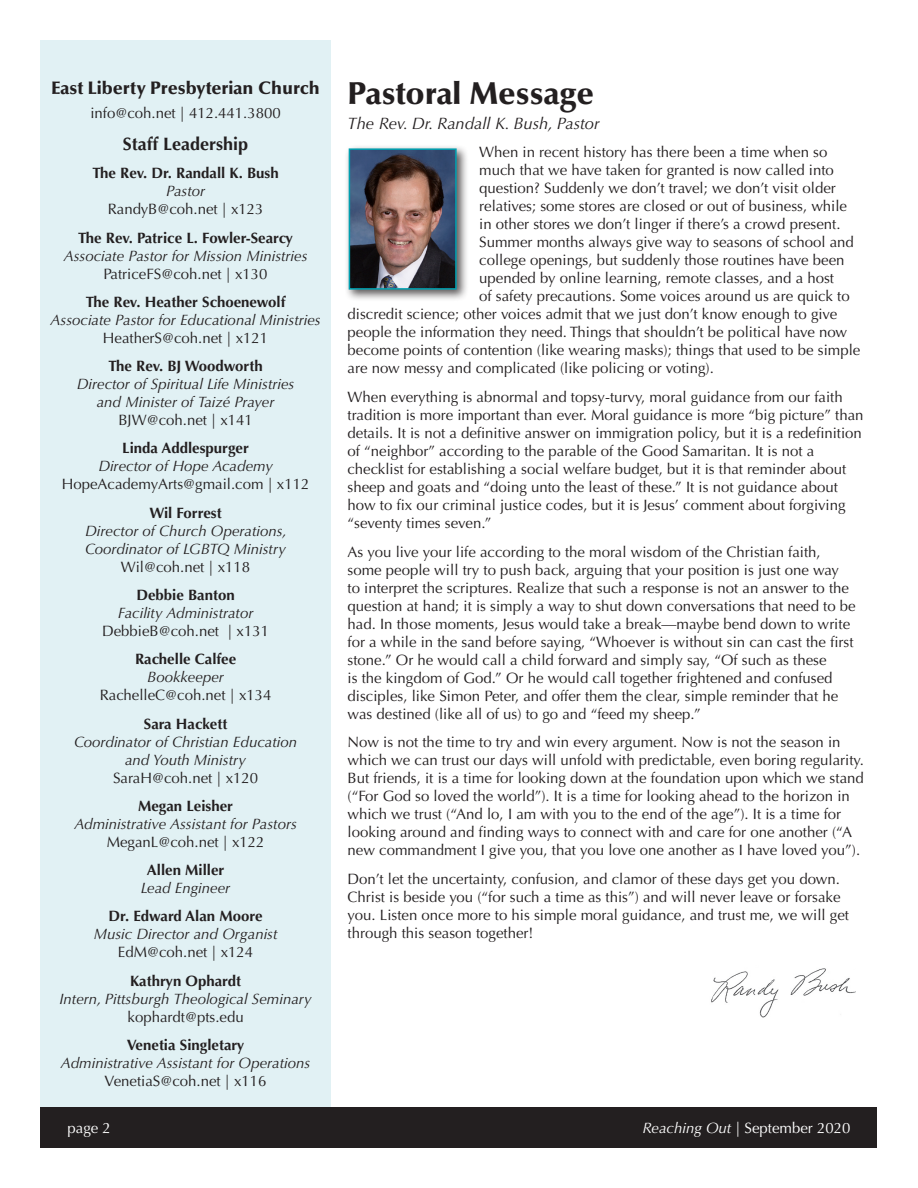
<style>
.page{position:relative;width:918px;height:1188px;background:#fff}
.page>*{position:absolute;margin:0;border:0;box-sizing:border-box;transform-origin:0 0}
.t1{font:900 31.5px "Optima LT Std";color:#231f20}
.t2{font:900 18px "Optima LT Std";color:#231f20}
.t3{font:700 18px "Optima LT Std";color:#231f20}
.t4{font:italic 16.5px "Optima LT Std";color:#231f20}
.t5{font:15px/18px "Optima LT Std";color:#231f20}
.t6{font:italic 15px/18px "Optima LT Std";color:#231f20;text-align:center}
.t7{font:700 15px/18px "Optima LT Std";color:#231f20;text-align:center}
.t8{font:15px "Optima LT Std";color:#fff}
.s1{font-weight:400;font-style:italic}
.s2{font-weight:400}
.s3{font-weight:700;font-style:normal}
.s4{font-style:normal}
.s5{font-weight:700}
.s6{font-style:italic}
</style>
<div class="page">
<div style="left:40px;top:40px;width:291px;height:1108px;background:#e1f1f4"></div>
<div style="left:40px;top:1107px;width:838px;height:41px;background:#231f20"></div>
<img style="left:711px;top:968px;width:145px;height:50px">
<div style="left:344px;top:144px;width:124px;height:158px;background:#231f20;opacity:.75"></div>
<img style="left:352px;top:151px;width:102px;height:136px">
<div style="left:349px;top:148px;width:108px;height:142px;border:2px solid #00a0b0"></div>
<p class="t2" style="left:51px;top:78px;width:270px">East Liberty Presbyterian Church</p>
<p class="t5" style="left:90px;top:104px;width:192px">info@coh.net | 412.441.3800</p>
<p class="t3" style="left:123px;top:133px;width:127px">Staff Leadership</p>
<p class="t7" style="left:92px;top:165px;width:188px">The Rev. Dr. Randall K. Bush<br><span class="s1">Pastor<br></span><span class="s2">RandyB@coh.net | x123</span></p>
<p class="t6" style="left:64px;top:229px;width:245px"><span class="s3">The Rev. Patrice L. Fowler-Searcy<br></span>Associate Pastor for Mission Ministries<br><span class="s4">PatriceFS@coh.net | x130</span></p>
<p class="t6" style="left:50px;top:293px;width:272px"><span class="s3">The Rev. Heather Schoenewolf<br></span>Associate Pastor for Educational Ministries<br><span class="s4">HeatherS@coh.net | x121</span></p>
<p class="t6" style="left:77px;top:357px;width:219px"><span class="s3">The Rev. BJ Woodworth<br></span>Director of Spiritual Life Ministries and Minister of Taizé Prayer<br><span class="s4">BJW@coh.net | x141</span></p>
<p class="t5" style="left:62px;top:440px;width:249px;text-align:center"><span class="s5">Linda Addlespurger<br></span><span class="s6">Director of Hope Academy<br></span>HopeAcademyArts@gmail.com | x112</p>
<p class="t6" style="left:85px;top:504px;width:203px"><span class="s3">Wil Forrest<br></span>Director of Church Operations,<br>Coordinator of LGBTQ Ministry<br><span class="s4">Wil@coh.net | x118</span></p>
<p class="t6" style="left:102px;top:586px;width:169px"><span class="s3">Debbie Banton<br></span>Facility Administrator<br><span class="s4">DebbieB@coh.net | x131</span></p>
<p class="t5" style="left:100px;top:650px;width:173px;text-align:center"><span class="s5">Rachelle Calfee<br></span><span class="s6">Bookkeeper<br></span>RachelleC@coh.net | x134</p>
<p class="t6" style="left:74px;top:715px;width:225px"><span class="s3">Sara Hackett<br></span>Coordinator of Christian Education and Youth Ministry<br><span class="s4">SaraH@coh.net | x120</span></p>
<p class="t6" style="left:74px;top:797px;width:224px"><span class="s3">Megan Leisher<br></span>Administrative Assistant for Pastors<br><span class="s4">MeganL@coh.net | x122</span></p>
<p class="t6" style="left:141px;top:861px;width:91px"><span class="s3">Allen Miller<br></span>Lead Engineer</p>
<p class="t6" style="left:94px;top:907px;width:185px"><span class="s3">Dr. Edward Alan Moore<br></span>Music Director and Organist<br><span class="s4">EdM@coh.net | x124</span></p>
<p class="t6" style="left:59px;top:972px;width:254px"><span class="s3">Kathryn Ophardt<br></span>Intern, Pittsburgh Theological Seminary <span class="s4">kophardt@pts.edu</span></p>
<p class="t6" style="left:61px;top:1036px;width:251px"><span class="s3">Venetia Singletary<br></span>Administrative Assistant for Operations<br><span class="s4">VenetiaS@coh.net | x116</span></p>
<p class="t1" style="left:348px;top:75px;width:248px">Pastoral Message</p>
<p class="t4" style="left:348px;top:114px;width:254px">The Rev. Dr. Randall K. Bush, Pastor</p>
<p class="t5" style="left:479px;top:143px;width:350px">When in recent history has there been a time when so</p>
<p class="t5" style="left:479px;top:161px;width:356px">much that we have taken for granted is now called into</p>
<p class="t5" style="left:479px;top:179px;width:358px">question? Suddenly we don’t travel; we don’t visit older</p>
<p class="t5" style="left:479px;top:197px;width:369px">relatives; some stores are closed or out of business, while</p>
<p class="t5" style="left:479px;top:215px;width:363px">in other stores we don’t linger if there’s a crowd present.</p>
<p class="t5" style="left:479px;top:233px;width:376px">Summer months always give way to seasons of school and</p>
<p class="t5" style="left:479px;top:251px;width:367px">college openings, but suddenly those routines have been</p>
<p class="t5" style="left:479px;top:269px;width:356px">upended by online learning, remote classes, and a host</p>
<p class="t5" style="left:479px;top:287px;width:372px">of safety precautions. Some voices around us are quick to</p>
<p class="t5" style="left:348px;top:305px;width:491px">discredit science; other voices admit that we just don’t know enough to give</p>
<p class="t5" style="left:348px;top:323px;width:501px">people the information they need. Things that shouldn’t be political have now</p>
<p class="t5" style="left:348px;top:341px;width:514px">become points of contention (like wearing masks); things that used to be simple</p>
<p class="t5" style="left:348px;top:359px;width:368px">are now messy and complicated (like policing or voting).</p>
<p class="t5" style="left:348px;top:388px;width:518px">When everything is abnormal and topsy-turvy, moral guidance from our faith tradition is more important than ever. Moral guidance is more “big picture” than details. It is not a definitive answer on immigration policy, but it is a redefinition of “neighbor” according to the parable of the Good Samaritan. It is not a checklist for establishing a social welfare budget, but it is that reminder about sheep and goats and “doing unto the least of these.” It is not guidance about how to fix our criminal justice codes, but it is Jesus’ comment about forgiving “seventy times seven.”</p>
<p class="t5" style="left:348px;top:543px;width:510px">As you live your life according to the moral wisdom of the Christian faith, some people will try to push back, arguing that your position is just one way<br>to interpret the scriptures. Realize that such a response is not an answer to the question at hand; it is simply a way to shut down conversations that need to be had. In those moments, Jesus would take a break—maybe bend down to write for a while in the sand before saying, “Whoever is without sin can cast the first stone.” Or he would call a child forward and simply say, “Of such as these<br>is the kingdom of God.” Or he would call together frightened and confused disciples, like Simon Peter, and offer them the clear, simple reminder that he was destined (like all of us) to go and “feed my sheep.”</p>
<p class="t5" style="left:348px;top:734px;width:518px">Now is not the time to try and win every argument. Now is not the season in which we can trust our days will unfold with predictable, even boring regularity.<br>But friends, it is a time for looking down at the foundation upon which we stand (“For God so loved the world”). It is a time for looking ahead to the horizon in which we trust (“And lo, I am with you to the end of the age”). It is a time for looking around and finding ways to connect with and care for one another (“A new commandment I give you, that you love one another as I have loved you”).</p>
<p class="t5" style="left:348px;top:870px;width:503px">Don’t let the uncertainty, confusion, and clamor of these days get you down.<br>Christ is beside you (“for such a time as this”) and will never leave or forsake you. Listen once more to his simple moral guidance, and trust me, we will get through this season together!</p>
<p class="t8" style="left:68px;top:1119px;width:45px">page 2</p>
<p class="t8" style="left:643px;top:1119px;width:209px"><span class="s6">Reaching Out</span> | September 2020</p>
</div>
